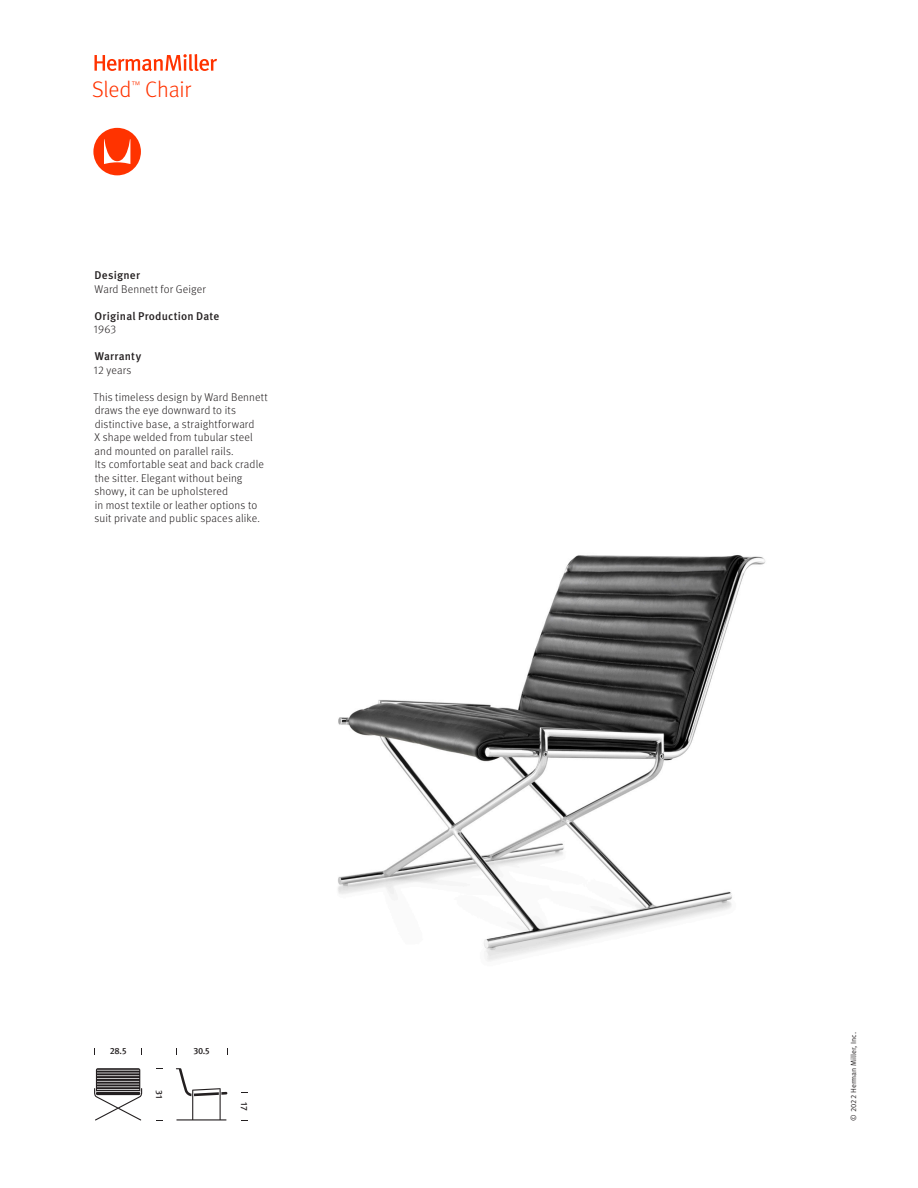
<style>
.page{position:relative;width:918px;height:1188px;background:#fff}
.page>*{position:absolute;margin:0;border:0;box-sizing:border-box;transform-origin:0 0}
.t1{font:300 22.5px "Meta OT";letter-spacing:-.01em;color:#f30}
.t2{font:300 11.25px/13.5px "Meta OT";letter-spacing:.015em;color:#231f20}
.t3{font:500 11.25px "Meta OT";letter-spacing:.015em;color:#231f20}
.t4{font:300 9.6px "Meta OT";color:#f30}
.t5{font:500 9px "Meta OT";letter-spacing:-.035em;color:#231f20}
.t6{font:7.5px "Meta OT Norm";color:#231f20}
</style>
<div class="page">
<img style="left:338px;top:555px;width:428px;height:406px">
<svg style="left:176px;top:1068px;width:51px;height:52px"></svg>
<svg style="left:94px;top:1068px;width:48px;height:52px"></svg>
<hr style="left:96px;top:1092px;width:44px;height:3px;background:#231f20">
<svg style="left:93px;top:128px;width:48px;height:47px"></svg>
<svg style="left:94px;top:54px;width:123px;height:17px"></svg>
<h1 class="t1" style="left:92px;top:76px;width:41px">Sled</h1>
<p class="t4" style="left:132px;top:79px;width:10px">™</p>
<h1 class="t1" style="left:145px;top:76px;width:47px">Chair</h1>
<p class="t3" style="left:95px;top:268px;width:47px">Designer</p>
<p class="t2" style="left:95px;top:282px;width:113px">Ward Bennett for Geiger</p>
<p class="t3" style="left:95px;top:309px;width:126px">Original Production Date</p>
<p class="t2" style="left:93px;top:323px;width:24px">1963</p>
<p class="t3" style="left:95px;top:349px;width:48px">Warranty</p>
<p class="t2" style="left:93px;top:363px;width:39px">12 years</p>
<p class="t2" style="left:94px;top:390px;width:176px">This timeless design by Ward Bennett draws the eye downward to its distinctive base, a straightforward<br>X shape welded from tubular steel and mounted on parallel rails.<br>Its comfortable seat and back cradle the sitter. Elegant without being showy, it can be upholstered<br>in most textile or leather options to suit private and public spaces alike.</p>
<p class="t5" style="left:110px;top:1046px;width:18px">28.5</p>
<p class="t5" style="left:194px;top:1046px;width:18px">30.5</p>
<p class="t5" style="left:165px;top:1090px;width:10px;rotate:90deg">31</p>
<p class="t5" style="left:250px;top:1102px;width:9px;rotate:90deg">17</p>
<p class="t6" style="left:849px;top:1120px;width:90px;rotate:-90deg">© 2022 Herman Miller, Inc.</p>
</div>
